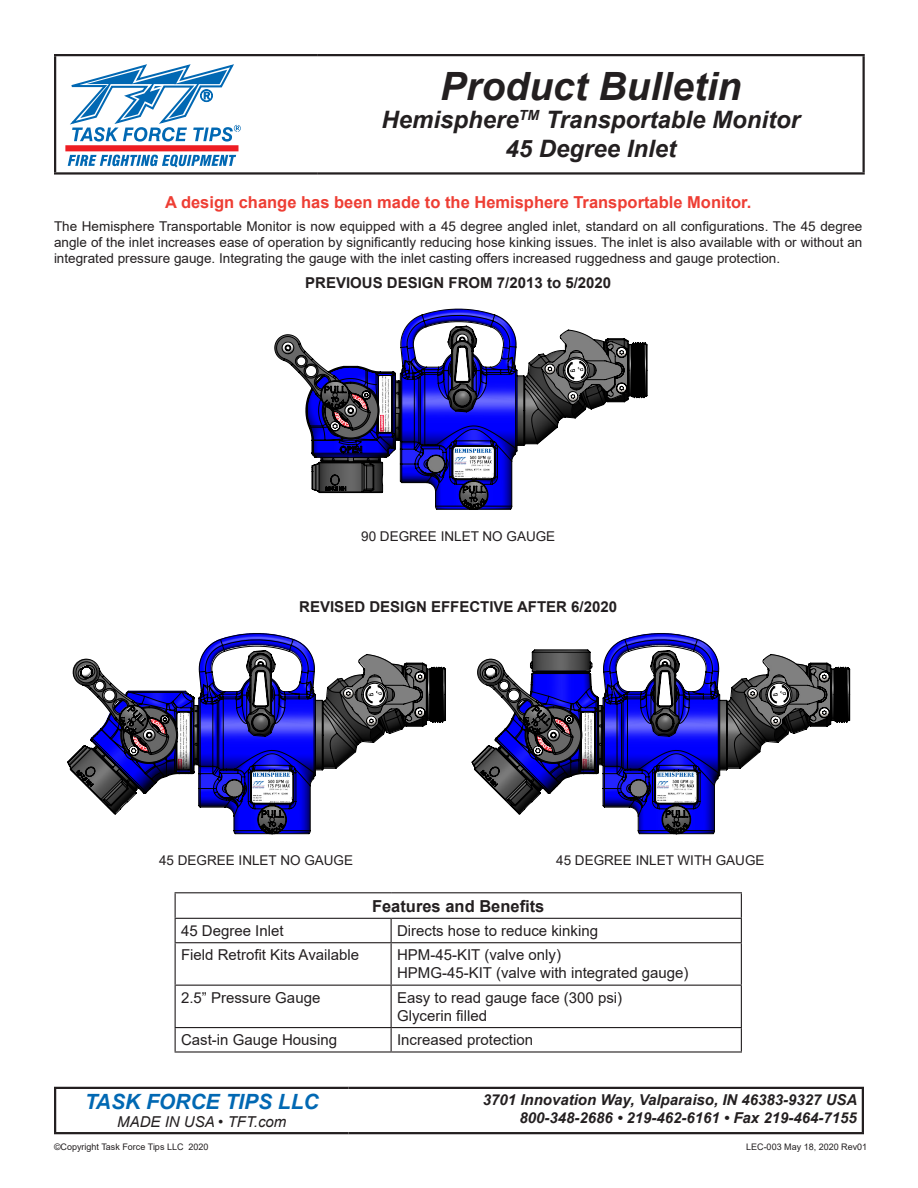
<style>
.page{position:relative;width:918px;height:1188px;background:#fff}
.page>*{position:absolute;margin:0;border:0;box-sizing:border-box;transform-origin:0 0}
.Title_Heading{font:italic 700 39px "Arial";color:#231f20}
.Title_Heading-2{font:italic 700 24px "Arial";color:#231f20}
.Task_Force_Tips__Inc{font:italic 700 21px "Arial";color:#0168b3}
.Section_Body{font:700 16.5px "Arial";color:#ee3e34}
.t1{font:700 16.5px "Arial";color:#231f20}
.t2{font:15px "Arial";color:#231f20}
.Address{font:italic 700 15px "Arial";color:#231f20}
.Figure_Numbers{font:700 15px "Arial";color:#231f20}
.Made_In_USA{font:italic 15px "Arial";color:#231f20}
.Section_Body-2{font:13.5px/16.2px "Arial";color:#231f20;text-align:justify}
.Figure_Numbers-2{font:13.5px "Arial";color:#231f20}
.t3{font:9px "Arial";color:#231f20}
</style>
<div class="page">
<hr style="left:54px;top:54px;width:264px;height:2px;background:#231f20">
<hr style="left:54px;top:56px;width:2px;height:116px;background:#231f20">
<hr style="left:318px;top:54px;width:547px;height:2px;background:#231f20">
<hr style="left:862px;top:56px;width:3px;height:116px;background:#231f20">
<hr style="left:54px;top:172px;width:264px;height:3px;background:#231f20">
<hr style="left:318px;top:172px;width:547px;height:3px;background:#231f20">
<svg style="left:68px;top:155px;width:168px;height:12px"></svg>
<svg style="left:70px;top:64px;width:171px;height:78px"></svg>
<div style="left:65px;top:145px;width:173px;height:6px;background:#ee1d23"></div>
<hr style="left:54px;top:1087px;width:294px;height:2px;background:#231f20">
<hr style="left:54px;top:1089px;width:2px;height:43px;background:#231f20">
<hr style="left:348px;top:1087px;width:516px;height:2px;background:#231f20">
<hr style="left:862px;top:1089px;width:2px;height:43px;background:#231f20">
<hr style="left:54px;top:1132px;width:294px;height:2px;background:#231f20">
<hr style="left:348px;top:1132px;width:516px;height:2px;background:#231f20">
<svg style="left:274px;top:308px;width:374px;height:202px"></svg>
<svg style="left:67px;top:633px;width:379px;height:202px"></svg>
<svg style="left:471px;top:633px;width:380px;height:202px"></svg>
<hr style="left:175px;top:892px;width:216px;height:1px;background:#231f20">
<hr style="left:391px;top:892px;width:351px;height:1px;background:#231f20">
<hr style="left:175px;top:918px;width:216px;height:1px;background:#231f20">
<svg style="left:175px;top:893px;width:1px;height:49px"></svg>
<hr style="left:391px;top:918px;width:351px;height:1px;background:#231f20">
<svg style="left:391px;top:919px;width:1px;height:23px"></svg>
<svg style="left:741px;top:893px;width:1px;height:49px"></svg>
<hr style="left:175px;top:942px;width:216px;height:1px;background:#231f20">
<hr style="left:175px;top:943px;width:1px;height:42px;background:#231f20">
<hr style="left:391px;top:942px;width:351px;height:1px;background:#231f20">
<hr style="left:391px;top:943px;width:1px;height:42px;background:#231f20">
<hr style="left:741px;top:943px;width:1px;height:42px;background:#231f20">
<hr style="left:175px;top:985px;width:216px;height:1px;background:#231f20">
<hr style="left:175px;top:986px;width:1px;height:41px;background:#231f20">
<hr style="left:391px;top:985px;width:351px;height:1px;background:#231f20">
<hr style="left:391px;top:986px;width:1px;height:41px;background:#231f20">
<hr style="left:741px;top:986px;width:1px;height:41px;background:#231f20">
<hr style="left:175px;top:1027px;width:216px;height:1px;background:#231f20">
<svg style="left:175px;top:1028px;width:1px;height:23px"></svg>
<hr style="left:391px;top:1027px;width:351px;height:1px;background:#231f20">
<svg style="left:391px;top:1028px;width:1px;height:23px"></svg>
<svg style="left:741px;top:1028px;width:1px;height:23px"></svg>
<hr style="left:175px;top:1051px;width:216px;height:2px;background:#231f20">
<hr style="left:391px;top:1051px;width:351px;height:2px;background:#231f20">
<p class="Title_Heading" style="left:440px;top:60px;width:303px">Product Bulletin</p>
<p class="Title_Heading-2" style="left:382px;top:104px;width:420px">Hemisphere<sup>TM</sup> Transportable Monitor</p>
<p class="Title_Heading-2" style="left:505px;top:133px;width:172px">45 Degree Inlet</p>
<p class="Section_Body" style="left:165px;top:190px;width:588px">A design change has been made to the Hemisphere Transportable Monitor.</p>
<p class="Section_Body-2" style="left:54px;top:218px;width:810px">The Hemisphere Transportable Monitor is now equipped with a 45 degree angled inlet, standard on all configurations. The 45 degree angle of the inlet increases ease of operation by significantly reducing hose kinking issues. The inlet is also available with or without an integrated pressure gauge. Integrating the gauge with the inlet casting offers increased ruggedness and gauge protection.</p>
<p class="Figure_Numbers" style="left:305px;top:272px;width:307px">PREVIOUS DESIGN FROM 7/2013 to 5/2020</p>
<p class="Figure_Numbers-2" style="left:361px;top:527px;width:196px">90 DEGREE INLET NO GAUGE</p>
<p class="Figure_Numbers" style="left:299px;top:597px;width:319px">REVISED DESIGN EFFECTIVE AFTER 6/2020</p>
<p class="Figure_Numbers-2" style="left:159px;top:851px;width:196px">45 DEGREE INLET NO GAUGE</p>
<p class="Figure_Numbers-2" style="left:556px;top:851px;width:210px">45 DEGREE INLET WITH GAUGE</p>
<p class="t1" style="left:372px;top:894px;width:174px">Features and Benefits</p>
<p class="t2" style="left:181px;top:920px;width:104px">45 Degree Inlet</p>
<p class="t2" style="left:397px;top:920px;width:202px">Directs hose to reduce kinking</p>
<p class="t2" style="left:181px;top:945px;width:180px">Field Retrofit Kits Available</p>
<p class="t2" style="left:397px;top:945px;width:165px">HPM-45-KIT (valve only)</p>
<p class="t2" style="left:397px;top:963px;width:293px">HPMG-45-KIT (valve with integrated gauge)</p>
<p class="t2" style="left:181px;top:987px;width:141px">2.5” Pressure Gauge</p>
<p class="t2" style="left:397px;top:987px;width:227px">Easy to read gauge face (300 psi)</p>
<p class="t2" style="left:397px;top:1005px;width:92px">Glycerin filled</p>
<p class="t2" style="left:181px;top:1030px;width:157px">Cast-in Gauge Housing</p>
<p class="t2" style="left:397px;top:1030px;width:137px">Increased protection</p>
<p class="Task_Force_Tips__Inc" style="left:85px;top:1088px;width:236px">TASK FORCE TIPS LLC</p>
<p class="Made_In_USA" style="left:117px;top:1112px;width:171px">MADE IN USA • TFT.com</p>
<p class="Address" style="left:483px;top:1090px;width:376px">3701 Innovation Way, Valparaiso, IN 46383-9327 USA</p>
<p class="Address" style="left:519px;top:1108px;width:339px">800-348-2686 • 219-462-6161 • Fax 219-464-7155</p>
<p class="t3" style="left:54px;top:1140px;width:156px">©Copyright Task Force Tips LLC 2020</p>
<p class="t3" style="left:746px;top:1140px;width:123px">LEC-003 May 18, 2020 Rev01</p>
</div>
